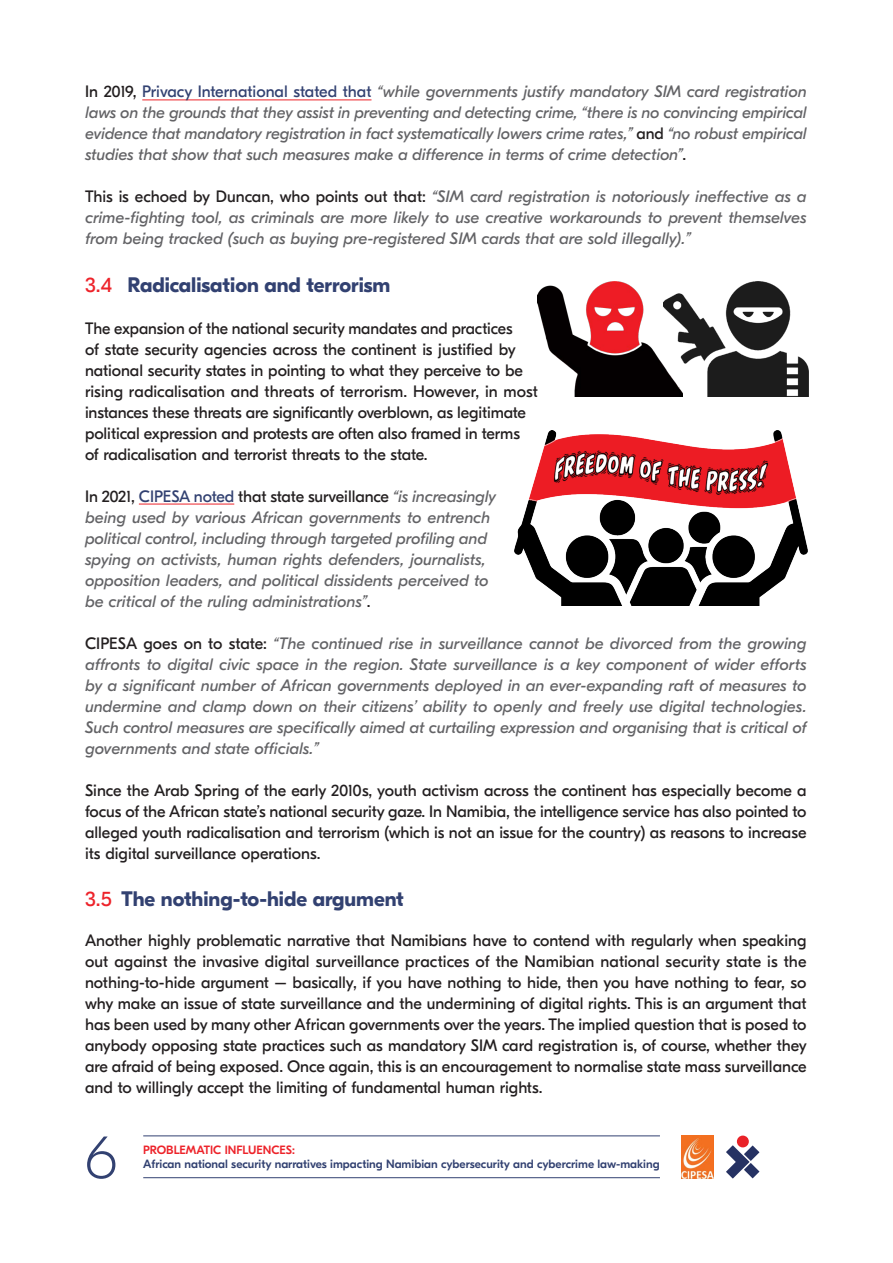
<style>
.page{position:relative;width:893px;height:1263px;background:#fff}
.page>*{position:absolute;margin:0;border:0;box-sizing:border-box;transform-origin:0 0}
.t1{font:100 60.75px "GT Eesti Pro Display";color:#324171}
.Heading_3{font:700 21px "GT Eesti Pro Display";color:#324171}
.Body_Text{font:16.5px/21px "GT Eesti Pro Display";letter-spacing:-.005em;color:#231f20;text-align:justify}
.Body_Text-2{font:italic 16.5px/21px "GT Eesti Pro Display";color:#636366;text-align:justify}
.t2{font:500 12px "GT Eesti Pro Display";color:#324171}
.t3{font:500 12px "GT Eesti Pro Display";color:#ed232a}
.s1{font-style:normal;color:#211d1e}
.s2{font-style:normal;color:#324171}
.s3{font-style:normal;color:#231f20}
.s4{font-weight:400;color:#ed232a}
</style>
<div class="page">
<img style="left:681px;top:1135px;width:33px;height:43px">
<svg style="left:726px;top:1145px;width:33px;height:33px"></svg>
<div style="left:737px;top:1135px;width:12px;height:12px;background:#e92228;border-radius:50%"></div>
<hr style="left:143px;top:1135px;width:517px;height:1px;background:#324171">
<hr style="left:143px;top:1177px;width:517px;height:1px;background:#324171">
<hr style="left:142px;top:100px;width:229px;height:1px;background:#ed232a">
<hr style="left:139px;top:504px;width:95px;height:1px;background:#ed232a">
<img style="left:683px;top:281px;width:125px;height:115px">
<img style="left:514px;top:430px;width:294px;height:176px">
<img style="left:538px;top:281px;width:145px;height:115px">
<p class="Body_Text-2" style="left:85px;top:82px;width:723px"><span class="s1">In 2019,</span> <span class="s2">Privacy International stated that</span> “while governments justify mandatory SIM card registration laws on the grounds that they assist in preventing and detecting crime, “there is no convincing empirical evidence that mandatory registration in fact systematically lowers crime rates,” <span class="s3">and</span> “no robust empirical studies that show that such measures make a difference in terms of crime detection”<span class="s3">.</span></p>
<p class="Body_Text-2" style="left:85px;top:187px;width:723px"><span class="s3">This is echoed by Duncan, who points out that:</span> “SIM card registration is notoriously ineffective as a crime-fighting tool, as criminals are more likely to use creative workarounds to prevent themselves from being tracked (such as buying pre-registered SIM cards that are sold illegally).”</p>
<p class="Heading_3" style="left:85px;top:273px;width:307px"><span class="s4">3.4</span> Radicalisation and terrorism</p>
<p class="Body_Text" style="left:85px;top:318px;width:454px;text-align:left">The expansion of the national security mandates and practices<br>of state security agencies across the continent is justified by national security states in pointing to what they perceive to be rising radicalisation and threats of terrorism. However, in most instances these threats are significantly overblown, as legitimate political expression and protests are often also framed in terms<br>of radicalisation and terrorist threats to the state.</p>
<p class="Body_Text-2" style="left:85px;top:486px;width:412px;text-align:left"><span class="s3">In 2021,</span> <span class="s2">CIPESA noted</span> <span class="s3">that state surveillance</span> “is increasingly being used by various African governments to entrench political control, including through targeted profiling and spying on activists, human rights defenders, journalists, opposition leaders, and political dissidents perceived to be critical of the ruling administrations”<span class="s3">.</span></p>
<p class="Body_Text-2" style="left:85px;top:633px;width:723px"><span class="s3">CIPESA goes on to state:</span> “The continued rise in surveillance cannot be divorced from the growing affronts to digital civic space in the region. State surveillance is a key component of wider efforts by a significant number of African governments deployed in an ever-expanding raft of measures to undermine and clamp down on their citizens’ ability to openly and freely use digital technologies.<br>Such control measures are specifically aimed at curtailing expression and organising that is critical of governments and state officials.”</p>
<p class="Body_Text" style="left:85px;top:780px;width:723px">Since the Arab Spring of the early 2010s, youth activism across the continent has especially become a focus of the African state’s national security gaze. In Namibia, the intelligence service has also pointed to alleged youth radicalisation and terrorism (which is not an issue for the country) as reasons to increase its digital surveillance operations.</p>
<p class="Heading_3" style="left:85px;top:887px;width:320px"><span class="s4">3.5</span> The nothing-to-hide argument</p>
<p class="Body_Text" style="left:85px;top:930px;width:723px">Another highly problematic narrative that Namibians have to contend with regularly when speaking out against the invasive digital surveillance practices of the Namibian national security state is the nothing-to-hide argument – basically, if you have nothing to hide, then you have nothing to fear, so why make an issue of state surveillance and the undermining of digital rights. This is an argument that has been used by many other African governments over the years. The implied question that is posed to anybody opposing state practices such as mandatory SIM card registration is, of course, whether they are afraid of being exposed. Once again, this is an encouragement to normalise state mass surveillance and to willingly accept the limiting of fundamental human rights.</p>
<h1 class="t1" style="left:85px;top:1123px;width:33px">6</h1>
<p class="t3" style="left:143px;top:1143px;width:153px">PROBLEMATIC INFLUENCES:</p>
<p class="t2" style="left:143px;top:1157px;width:518px">African national security narratives impacting Namibian cybersecurity and cybercrime law-making</p>
</div>
